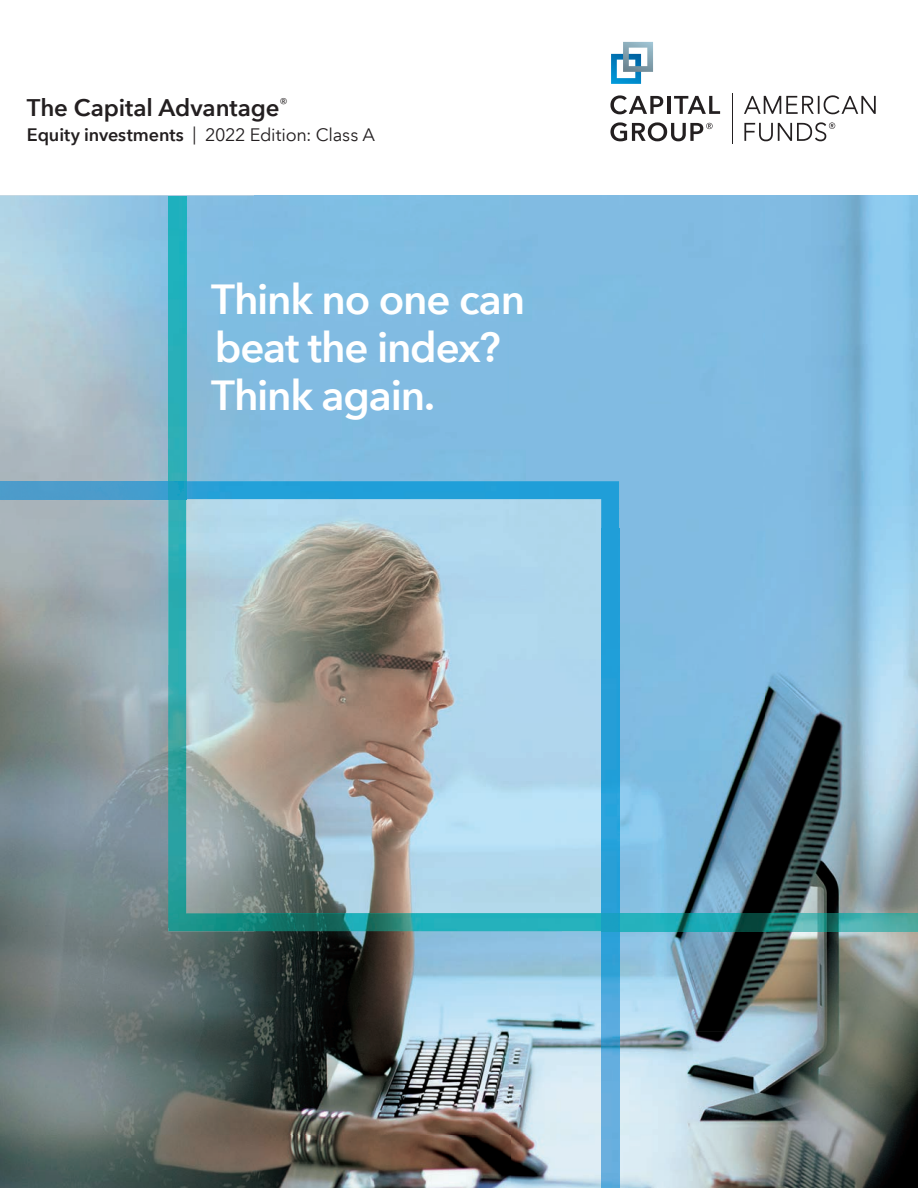
<style>
.page{position:relative;width:918px;height:1188px;background:#fff}
.page>*{position:absolute;margin:0;border:0;box-sizing:border-box;transform-origin:0 0}
.t1{font:600 42px/48px "Avenir Next LT Com";letter-spacing:-.03em;color:#fff}
.t2{font:600 24px "Avenir Next LT Com";letter-spacing:-.005em;color:#231f20}
.t3{font:18px "Avenir Next LT Com";letter-spacing:-.015em;color:#231f20}
.s1{font-weight:600}
</style>
<div class="page">
<hr style="left:732px;top:93px;width:1px;height:51px;background:#231f20">
<svg style="left:610px;top:95px;width:53px;height:19px"></svg>
<hr style="left:667px;top:96px;width:3px;height:18px;background:#231f20">
<svg style="left:674px;top:96px;width:46px;height:18px"></svg>
<svg style="left:610px;top:122px;width:103px;height:19px"></svg>
<svg style="left:744px;top:95px;width:132px;height:19px"></svg>
<svg style="left:611px;top:42px;width:42px;height:42px"></svg>
<svg style="left:744px;top:122px;width:91px;height:19px"></svg>
<img style="left:238px;top:529px;width:363px;height:384px">
<img style="left:0;top:195px;width:765px;height:209px">
<img style="left:765px;top:195px;width:153px;height:718px">
<img style="left:0;top:404px;width:204px;height:261px">
<div style="left:619px;top:509px;width:147px;height:261px;background:#81bbe2"></div>
<img style="left:0;top:665px;width:168px;height:262px">
<img style="left:561px;top:770px;width:205px;height:418px">
<img style="left:0;top:927px;width:255px;height:209px">
<img style="left:255px;top:931px;width:255px;height:205px">
<img style="left:510px;top:931px;width:51px;height:257px">
<img style="left:765px;top:931px;width:153px;height:257px">
<img style="left:0;top:1136px;width:510px;height:52px">
<img style="left:168px;top:196px;width:18px;height:285px">
<img style="left:216px;top:529px;width:22px;height:384px">
<img style="left:168px;top:499px;width:48px;height:432px">
<img style="left:216px;top:913px;width:385px;height:18px">
<img style="left:619px;top:913px;width:299px;height:18px">
<img style="left:186px;top:481px;width:433px;height:48px">
<img style="left:601px;top:529px;width:18px;height:659px">
<img style="left:0;top:481px;width:186px;height:18px">
<p class="t2" style="left:27px;top:93px;width:262px">The Capital Advantage<sup>®</sup></p>
<p class="t3" style="left:27px;top:124px;width:350px"><span class="s1">Equity investments</span> | 2022 Edition: Class A</p>
<p class="t1" style="left:211px;top:275px;width:315px">Think no one can beat the index?<br>Think again.</p>
</div>
